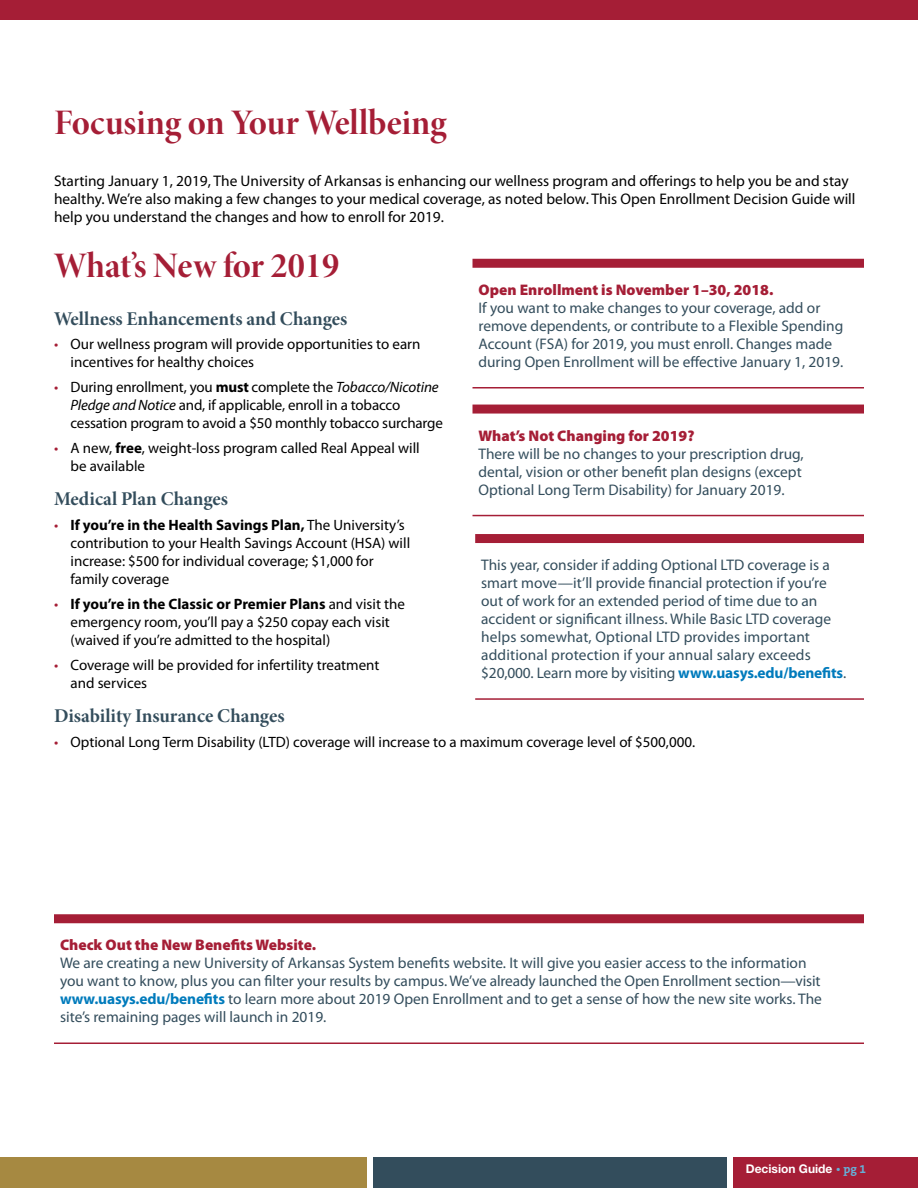
<style>
.page{position:relative;width:918px;height:1188px;background:#fff}
.page>*{position:absolute;margin:0;border:0;box-sizing:border-box;transform-origin:0 0}
.t1{font:36px "Minion Pro Bold Disp";letter-spacing:-.005em;color:#a51e36}
.t2{font:19.5px "Minion Pro Bold Subh";color:#334d5c}
.t3{font:15.3px/18px "Myriad Pro";color:#334d5c}
.t4{font:15.3px/18px "Myriad Pro";color:#000}
.t5{font:900 15.3px "Myriad Pro";color:#a51e36}
.t6{font:15px/18px "Myriad Pro";color:#000}
.t7{font:700 12px "Helvetica Neue LT Std";color:#fff}
.s1{color:#a51e36}
.s2{font-weight:700}
.s3{font-style:italic}
.s4{font-weight:700;color:#007bbc}
.s5{font-family:"The Serif B W6";font-weight:600;color:#66b0d7}
.s6{font-family:"The Serif B W7";color:#66b0d7}
</style>
<div class="page">
<div style="left:733px;top:1157px;width:185px;height:31px;background:#a51e36"></div>
<div style="left:374px;top:1157px;width:353px;height:31px;background:#334d5c"></div>
<div style="left:0;top:1157px;width:367px;height:31px;background:#a68941"></div>
<div style="left:0;top:0;width:918px;height:20px;background:#a51e36"></div>
<div style="left:472px;top:259px;width:392px;height:9px;background:#a51e36"></div>
<hr style="left:472px;top:387px;width:392px;height:2px;background:#a51e36">
<div style="left:54px;top:914px;width:810px;height:9px;background:#a51e36"></div>
<hr style="left:54px;top:1043px;width:810px;height:1px;background:#a51e36">
<div style="left:472px;top:405px;width:392px;height:9px;background:#a51e36"></div>
<hr style="left:472px;top:515px;width:392px;height:1px;background:#a51e36">
<div style="left:475px;top:534px;width:389px;height:9px;background:#a51e36"></div>
<hr style="left:475px;top:698px;width:389px;height:2px;background:#a51e36">
<h1 class="t1" style="left:54px;top:99px;width:394px">Focusing on Your Wellbeing</h1>
<p class="t4" style="left:54px;top:172px;width:803px">Starting January 1, 2019, The University of Arkansas is enhancing our wellness program and offerings to help you be and stay healthy. We’re also making a few changes to your medical coverage, as noted below. This Open Enrollment Decision Guide will help you understand the changes and how to enroll for 2019.</p>
<h1 class="t1" style="left:54px;top:242px;width:287px">What’s New for 2019</h1>
<p class="t2" style="left:54px;top:305px;width:295px">Wellness Enhancements and Changes</p>
<p class="t6" style="left:70px;top:335px;width:352px;text-indent:-16px"><span class="s1">•</span> Our wellness program will provide opportunities to earn incentives for healthy choices</p>
<p class="t6" style="left:71px;top:378px;width:374px;text-indent:-17px"><span class="s1">•</span> During enrollment, you <span class="s2">must</span> complete the <span class="s3">Tobacco/Nicotine<br>Pledge and Notice</span> and, if applicable, enroll in a tobacco cessation program to avoid a $50 monthly tobacco surcharge</p>
<p class="t6" style="left:71px;top:439px;width:351px;text-indent:-16px"><span class="s1">•</span> A new, <span class="s2">free</span>, weight-loss program called Real Appeal will be available</p>
<p class="t2" style="left:54px;top:486px;width:176px">Medical Plan Changes</p>
<p class="t6" style="left:70px;top:516px;width:341px;text-indent:-16px"><span class="s1">•</span> <span class="s2">If you’re in the Health Savings Plan,</span> The University’s contribution to your Health Savings Account (HSA) will increase: $500 for individual coverage; $1,000 for family coverage</p>
<p class="t6" style="left:70px;top:595px;width:336px;text-indent:-16px"><span class="s1">•</span> <span class="s2">If you’re in the Classic or Premier Plans</span> and visit the emergency room, you’ll pay a $250 copay each visit (waived if you’re admitted to the hospital)</p>
<p class="t6" style="left:70px;top:655px;width:310px;text-indent:-16px"><span class="s1">•</span> Coverage will be provided for infertility treatment and services</p>
<p class="t2" style="left:54px;top:703px;width:232px">Disability Insurance Changes</p>
<p class="t6" style="left:54px;top:733px;width:643px"><span class="s1">•</span> Optional Long Term Disability (LTD) coverage will increase to a maximum coverage level of $500,000.</p>
<p class="t5" style="left:478px;top:279px;width:296px">Open Enrollment is November 1–30, 2018.</p>
<p class="t3" style="left:478px;top:298px;width:366px">If you want to make changes to your coverage, add or remove dependents, or contribute to a Flexible Spending Account (FSA) for 2019, you must enroll. Changes made during Open Enrollment will be effective January 1, 2019.</p>
<p class="t5" style="left:478px;top:425px;width:218px">What’s Not Changing for 2019?</p>
<p class="t3" style="left:478px;top:444px;width:327px">There will be no changes to your prescription drug, dental, vision or other benefit plan designs (except<br>Optional Long Term Disability) for January 2019.</p>
<p class="t3" style="left:481px;top:556px;width:367px">This year, consider if adding Optional LTD coverage is a smart move—it’ll provide financial protection if you’re out of work for an extended period of time due to an accident or significant illness. While Basic LTD coverage helps somewhat, Optional LTD provides important additional protection if your annual salary exceeds $20,000. Learn more by visiting <span class="s4">www.uasys.edu/benefits</span>.</p>
<p class="t5" style="left:60px;top:935px;width:258px">Check Out the New Benefits Website.</p>
<p class="t3" style="left:60px;top:954px;width:763px">We are creating a new University of Arkansas System benefits website. It will give you easier access to the information you want to know, plus you can filter your results by campus. We’ve already launched the Open Enrollment section—visit <span class="s4">www.uasys.edu/benefits</span> to learn more about 2019 Open Enrollment and to get a sense of how the new site works. The site’s remaining pages will launch in 2019.</p>
<p class="t7" style="left:746px;top:1162px;width:122px">Decision Guide <span class="s5">•</span> <span class="s6">pg 1</span></p>
</div>
